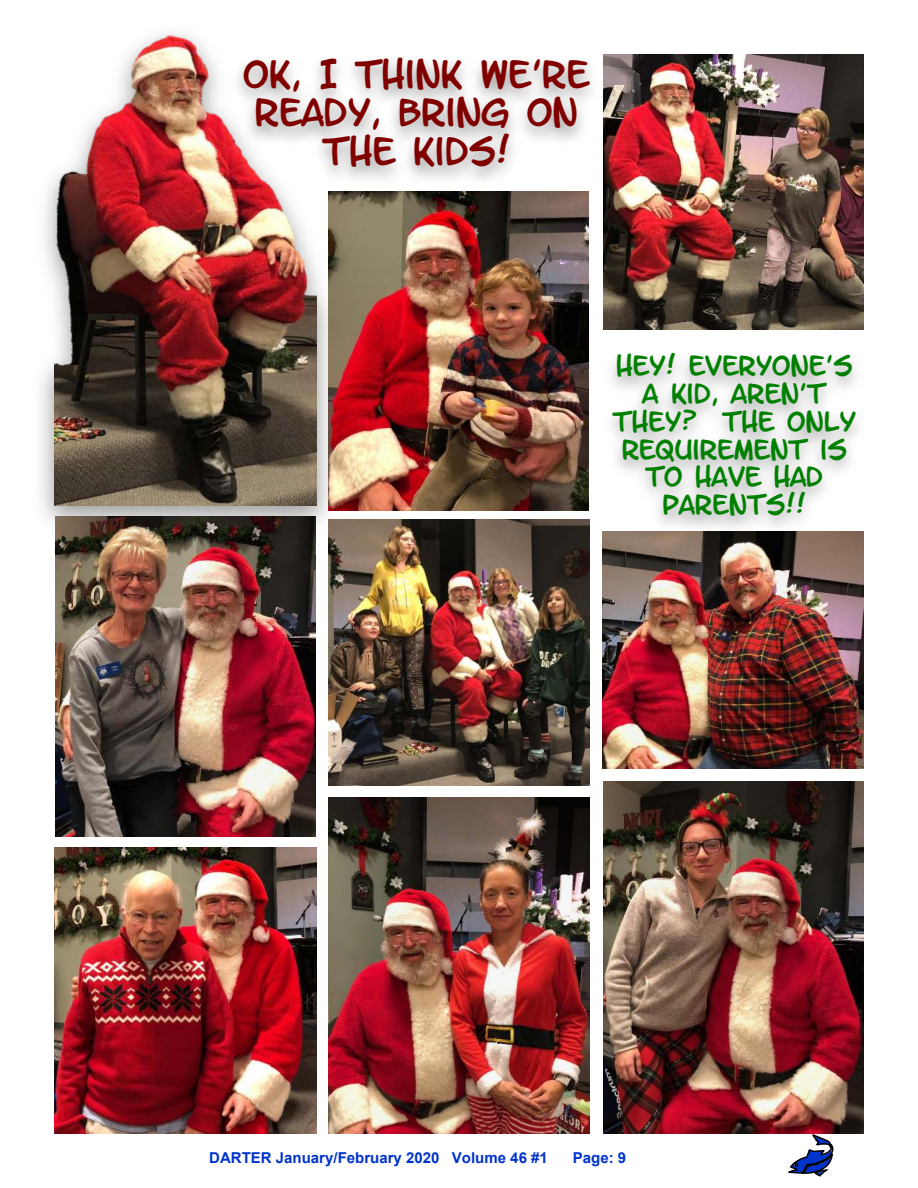
<style>
.page{position:relative;width:918px;height:1188px;background:#fff}
.page>*{position:absolute;margin:0;border:0;box-sizing:border-box;transform-origin:0 0}
.t1{font:32.85px/38.7px "Letter O Matic";color:#800000;text-align:center}
.t2{font:23.55px/27.8px "Letter O Matic";color:#008000;text-align:center}
.t3{font:700 15px "Arial";color:#03c}
</style>
<div class="page">
<svg style="left:788px;top:1134px;width:46px;height:43px"></svg>
<img style="left:40px;top:33px;width:308px;height:512px">
<img style="left:54px;top:36px;width:263px;height:470px">
<img style="left:603px;top:55px;width:260px;height:274px">
<img style="left:328px;top:520px;width:262px;height:266px">
<img style="left:328px;top:196px;width:261px;height:314px">
<img style="left:56px;top:516px;width:259px;height:321px">
<img style="left:602px;top:544px;width:262px;height:225px">
<img style="left:328px;top:797px;width:262px;height:337px">
<img style="left:54px;top:848px;width:263px;height:286px">
<img style="left:603px;top:781px;width:260px;height:353px">
<img style="left:225px;top:44px;width:399px;height:152px">
<img style="left:586px;top:342px;width:278px;height:202px">
<h1 class="t1" style="left:243px;top:62px;width:347px">OK, I THINK WE’RE<br>READY, BRING ON<br>THE KIDS!</h1>
<p class="t2" style="left:612px;top:357px;width:244px">HEY! EVERYONE’S<br>A KID, AREN’T<br>THEY? THE ONLY<br>REQUIREMENT IS<br>TO HAVE HAD<br>PARENTS!!</p>
<p class="t3" style="left:209px;top:1152px;width:340px">DARTER January/February 2020 Volume 46 #1</p>
<p class="t3" style="left:573px;top:1152px;width:55px">Page: 9</p>
</div>
